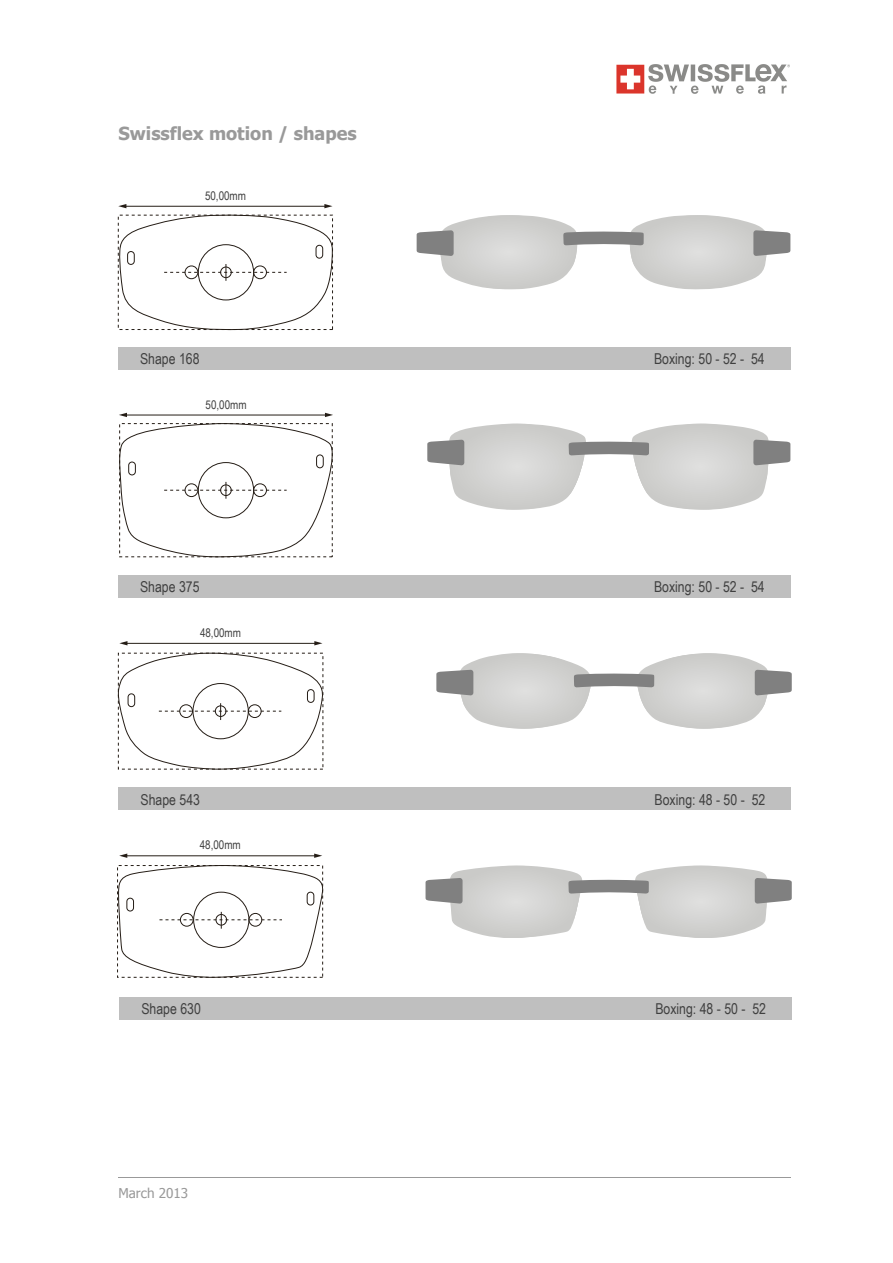
<style>
.page{position:relative;width:893px;height:1263px;background:#fff}
.page>*{position:absolute;margin:0;border:0;box-sizing:border-box;transform-origin:0 0}
.t1{font:700 18px "Tahoma";color:#999}
.t2{font:15px "Arial Narrow";color:#404040}
.t3{font:13.5px "Tahoma";color:#999}
.t4{font:12px "Arial Narrow";color:#404040}
</style>
<div class="page">
<img style="left:616px;top:64px;width:173px;height:29px">
<hr style="left:119px;top:1177px;width:672px;height:1px;background:#999">
<svg style="left:416px;top:215px;width:374px;height:74px"></svg>
<div style="left:118px;top:347px;width:672px;height:22px;background:#bfbfbf"></div>
<svg style="left:118px;top:204px;width:215px;height:127px"></svg>
<svg style="left:427px;top:424px;width:363px;height:86px"></svg>
<svg style="left:119px;top:423px;width:214px;height:135px"></svg>
<div style="left:220px;top:484px;width:12px;height:12px;border:1px solid #251d16;border-radius:50%"></div>
<div style="left:118px;top:575px;width:672px;height:23px;background:#bfbfbf"></div>
<svg style="left:436px;top:653px;width:356px;height:76px"></svg>
<svg style="left:117px;top:652px;width:207px;height:118px"></svg>
<hr style="left:125px;top:415px;width:201px;height:1px;background:#251d16">
<svg style="left:119px;top:413px;width:8px;height:4px"></svg>
<svg style="left:325px;top:413px;width:8px;height:4px"></svg>
<hr style="left:126px;top:643px;width:190px;height:1px;background:#251d16">
<svg style="left:119px;top:641px;width:8px;height:4px"></svg>
<svg style="left:314px;top:641px;width:8px;height:4px"></svg>
<div style="left:119px;top:788px;width:672px;height:22px;background:#bfbfbf"></div>
<svg style="left:425px;top:865px;width:367px;height:73px"></svg>
<svg style="left:118px;top:865px;width:206px;height:113px"></svg>
<hr style="left:126px;top:855px;width:190px;height:1px;background:#251d16">
<svg style="left:119px;top:853px;width:8px;height:5px"></svg>
<svg style="left:314px;top:853px;width:8px;height:5px"></svg>
<div style="left:120px;top:997px;width:672px;height:22px;background:#bfbfbf"></div>
<p class="t1" style="left:118px;top:122px;width:240px">Swissflex motion / shapes</p>
<p class="t4" style="left:205px;top:188px;width:43px">50,00mm</p>
<p class="t2" style="left:140px;top:350px;width:61px">Shape 168</p>
<p class="t2" style="left:654px;top:350px;width:112px">Boxing: 50 - 52 - 54</p>
<p class="t4" style="left:206px;top:397px;width:43px">50,00mm</p>
<p class="t2" style="left:140px;top:578px;width:61px">Shape 375</p>
<p class="t2" style="left:654px;top:578px;width:112px">Boxing: 50 - 52 - 54</p>
<p class="t4" style="left:200px;top:626px;width:43px">48,00mm</p>
<p class="t2" style="left:141px;top:790px;width:61px">Shape 543</p>
<p class="t2" style="left:655px;top:790px;width:112px">Boxing: 48 - 50 - 52</p>
<p class="t4" style="left:200px;top:838px;width:43px">48,00mm</p>
<p class="t2" style="left:141px;top:1000px;width:61px">Shape 630</p>
<p class="t2" style="left:655px;top:1000px;width:112px">Boxing: 48 - 50 - 52</p>
<p class="t3" style="left:118px;top:1185px;width:71px">March 2013</p>
</div>
